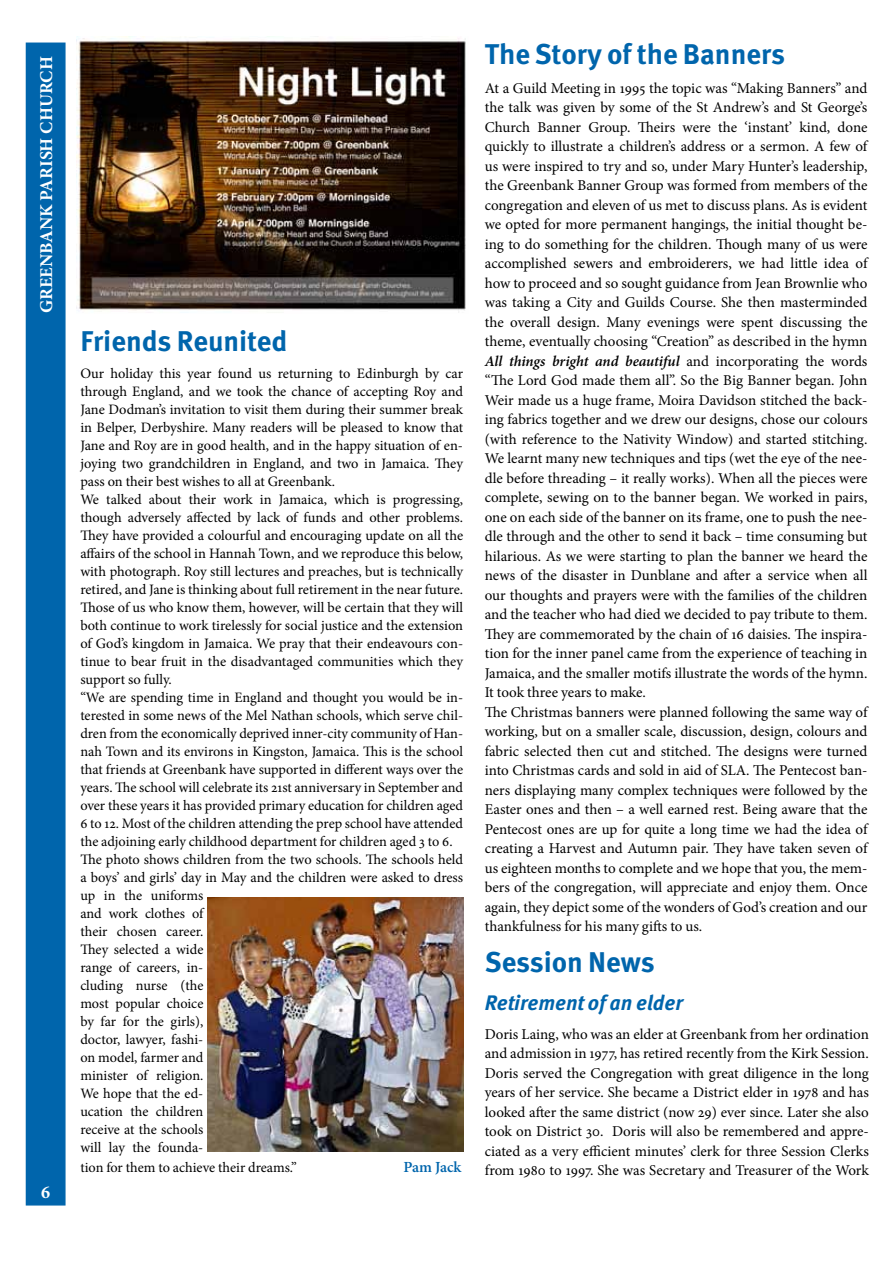
<style>
.page{position:relative;width:893px;height:1263px;background:#fff}
.page>*{position:absolute;margin:0;border:0;box-sizing:border-box;transform-origin:0 0}
.t1{font:700 28.5px "Meta Pro";color:#0065ac}
.t2{font:italic 700 21px "Meta Pro";color:#0065ac}
.t3{font:700 18px "Minion Pro";color:#fff}
.t4{font:600 15.45px "Minion Pro";letter-spacing:-.005em;color:#0065ac}
.t5{font:15px/19.5px "Minion Pro";letter-spacing:-.005em;color:#000}
.t6{font:14.4px/18px "Minion Pro";letter-spacing:-.005em;color:#000}
.s1{font-weight:600;font-style:italic}
</style>
<div class="page">
<img style="left:77px;top:36px;width:389px;height:277px">
<img style="left:208px;top:897px;width:255px;height:254px">
<div style="left:26px;top:43px;width:40px;height:1162px;background:#0065ac;border:2px solid #0065ac"></div>
<p class="t3" style="left:34px;top:313px;width:258px;rotate:-90deg">GREENBANK PARISH CHURCH</p>
<p class="t3" style="left:41px;top:1180px;width:10px">6</p>
<h1 class="t1" style="left:80px;top:323px;width:208px">Friends Reunited</h1>
<p class="t6" style="left:80px;top:364px;width:384px">Our holiday this year found us returning to Edinburgh by car through England, and we took the chance of accepting Roy and Jane Dodman’s invitation to visit them during their summer break in Belper, Derbyshire. Many readers will be pleased to know that Jane and Roy are in good health, and in the happy situation of en&shy;joying two grandchildren in England, and two in Jamaica. They pass on their best wishes to all at Greenbank.<br>We talked about their work in Jamaica, which is progressing, though adversely affected by lack of funds and other problems.<br>They have provided a colourful and encouraging update on all the affairs of the school in Hannah Town, and we reproduce this below, with photograph. Roy still lectures and preaches, but is technically retired, and Jane is thinking about full retirement in the near future.<br>Those of us who know them, however, will be certain that they will both continue to work tirelessly for social justice and the extension of God’s kingdom in Jamaica. We pray that their endeavours con&shy;tinue to bear fruit in the disadvantaged communities which they support so fully.<br>“We are spending time in England and thought you would be in&shy;terested in some news of the Mel Nathan schools, which serve chil&shy;dren from the economically deprived inner-city community of Han&shy;nah Town and its environs in Kingston, Jamaica. This is the school that friends at Greenbank have supported in different ways over the years. The school will celebrate its 21st anniversary in September and over these years it has provided primary education for children aged 6 to 12. Most of the children attending the prep school have attended the adjoining early childhood department for children aged 3 to 6.<br>The photo shows children from the two schools. The schools held a boys’ and girls’ day in May and the children were asked to dress up in the uniforms<br>and work clothes of<br>their chosen career.<br>They selected a wide<br>range of careers, in-<br>cluding nurse (the<br>most popular choice<br>by far for the girls),<br>doctor, lawyer, fashi--<br>on model, farmer and<br>minister of religion.<br>We hope that the ed-<br>ucation the children<br>receive at the schools<br>will lay the founda-</p>
<p class="t6" style="left:80px;top:1158px;width:218px">tion for them to achieve their dreams.”</p>
<p class="t4" style="left:403px;top:1156px;width:59px">Pam Jack</p>
<h1 class="t1" style="left:485px;top:36px;width:302px">The Story of the Banners</h1>
<p class="t5" style="left:485px;top:78px;width:384px">At a Guild Meeting in 1995 the topic was “Making Banners” and the talk was given by some of the St Andrew’s and St George’s Church Banner Group. Theirs were the ‘instant’ kind, done quickly to illustrate a children’s address or a sermon. A few of us were inspired to try and so, under Mary Hunter’s leadership, the Greenbank Banner Group was formed from members of the congregation and eleven of us met to discuss plans. As is evident we opted for more permanent hangings, the initial thought be&shy;ing to do something for the children. Though many of us were accomplished sewers and embroiderers, we had little idea of how to proceed and so sought guidance from Jean Brownlie who was taking a City and Guilds Course. She then masterminded the overall design. Many evenings were spent discussing the theme, eventually choosing “Creation” as described in the hymn <span class="s1">All things bright and beautiful</span> and incorporating the words “The Lord God made them all”. So the Big Banner began. John Weir made us a huge frame, Moira Davidson stitched the back&shy;ing fabrics together and we drew our designs, chose our colours (with reference to the Nativity Window) and started stitching.<br>We learnt many new techniques and tips (wet the eye of the nee&shy;dle before threading – it really works). When all the pieces were complete, sewing on to the banner began. We worked in pairs, one on each side of the banner on its frame, one to push the nee&shy;dle through and the other to send it back – time consuming but hilarious. As we were starting to plan the banner we heard the news of the disaster in Dunblane and after a service when all our thoughts and prayers were with the families of the children and the teacher who had died we decided to pay tribute to them.<br>They are commemorated by the chain of 16 daisies. The inspira&shy;tion for the inner panel came from the experience of teaching in Jamaica, and the smaller motifs illustrate the words of the hymn.<br>It took three years to make.<br>The Christmas banners were planned following the same way of working, but on a smaller scale, discussion, design, colours and fabric selected then cut and stitched. The designs were turned into Christmas cards and sold in aid of SLA. The Pentecost ban&shy;ners displaying many complex techniques were followed by the Easter ones and then – a well earned rest. Being aware that the Pentecost ones are up for quite a long time we had the idea of creating a Harvest and Autumn pair. They have taken seven of us eighteen months to complete and we hope that you, the mem&shy;bers of the congregation, will appreciate and enjoy them. Once again, they depict some of the wonders of God’s creation and our thankfulness for his many gifts to us.</p>
<h1 class="t1" style="left:485px;top:944px;width:172px">Session News</h1>
<h2 class="t2" style="left:485px;top:990px;width:200px">Retirement of an elder</h2>
<p class="t5" style="left:485px;top:1024px;width:386px;text-align:justify">Doris Laing, who was an elder at Greenbank from her ordination and admission in 1977, has retired recently from the Kirk Session.<br>Doris served the Congregation with great diligence in the long years of her service. She became a District elder in 1978 and has looked after the same district (now 29) ever since. Later she also took on District 30. Doris will also be remembered and appre&shy;ciated as a very efficient minutes’ clerk for three Session Clerks from 1980 to 1997. She was Secretary and Treasurer of the Work</p>
</div>
